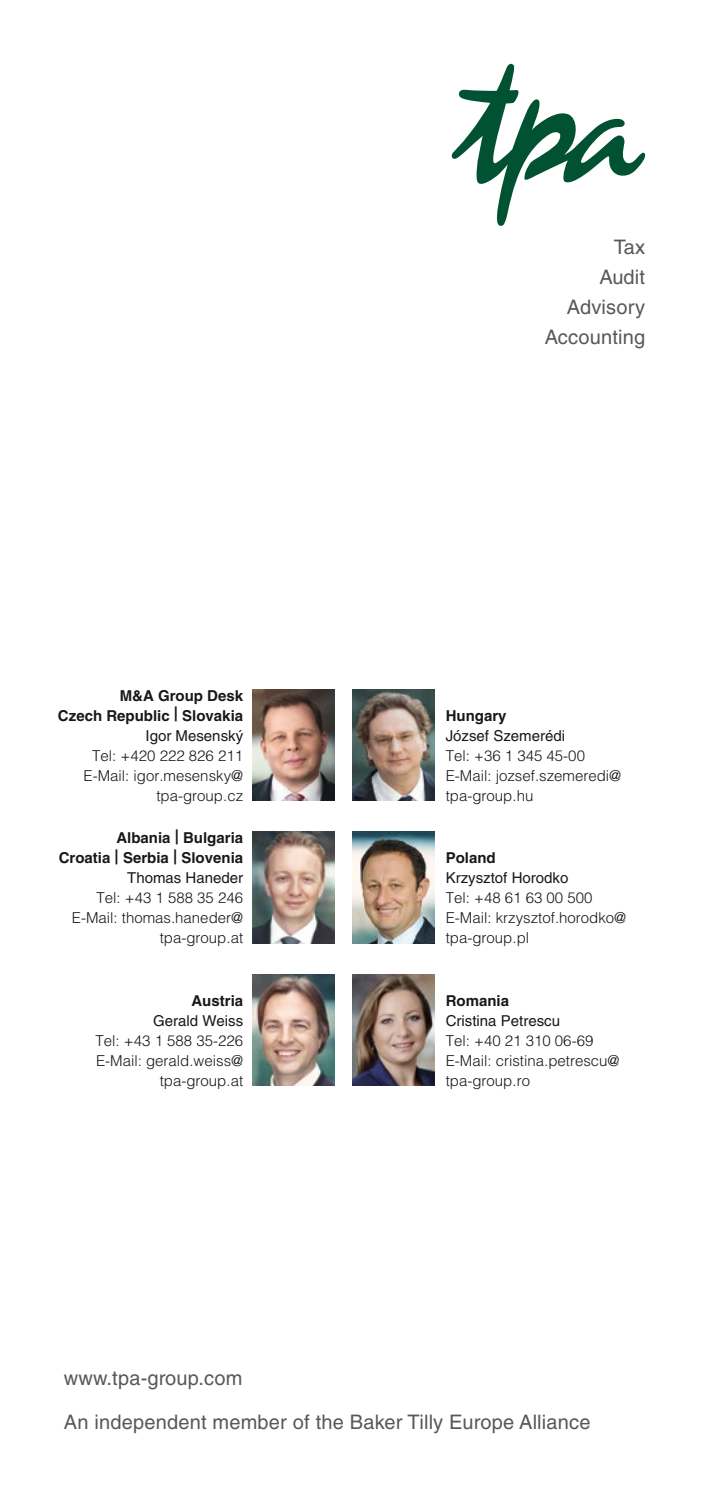
<style>
.page{position:relative;width:709px;height:1489px;background:#fff}
.page>*{position:absolute;margin:0;border:0;box-sizing:border-box;transform-origin:0 0}
.t1{font:20px/30px "Helvetica LT Std";letter-spacing:.01em;color:#58585a;text-align:right}
.t2{font:300 15px/20px "Helvetica LT Std";color:#1a171c;text-align:right}
.t3{font:700 15px/20px "Helvetica LT Std";color:#1a171c;text-align:right}
.t4{font:15px "Helvetica LT Std";color:#1a171c}
</style>
<div class="page">
<svg style="left:452px;top:64px;width:193px;height:162px"></svg>
<img style="left:352px;top:689px;width:82px;height:111px">
<img style="left:252px;top:689px;width:82px;height:111px">
<img style="left:352px;top:831px;width:82px;height:112px">
<img style="left:352px;top:974px;width:82px;height:111px">
<img style="left:252px;top:974px;width:82px;height:111px">
<img style="left:252px;top:831px;width:82px;height:112px">
<p class="t3" style="left:58px;top:685px;width:187px">M&amp;A Group Desk<br>Czech Republic | Slovakia</p>
<p class="t4" style="left:146px;top:726px;width:99px">Igor Mesenský</p>
<p class="t2" style="left:84px;top:745px;width:161px">Tel: +420 222 826 211<br>E-Mail: igor.mesensky@ tpa-group.cz</p>
<p class="t3" style="left:59px;top:827px;width:186px">Albania | Bulgaria<br>Croatia | Serbia | Slovenia</p>
<p class="t4" style="left:127px;top:869px;width:117px">Thomas Haneder</p>
<p class="t2" style="left:72px;top:887px;width:173px">Tel: +43 1 588 35 246<br>E-Mail: thomas.haneder@ tpa-group.at</p>
<p class="t3" style="left:191px;top:990px;width:53px">Austria</p>
<p class="t4" style="left:153px;top:1011px;width:92px">Gerald Weiss</p>
<p class="t2" style="left:96px;top:1030px;width:149px">Tel: +43 1 588 35-226<br>E-Mail: gerald.weiss@ tpa-group.at</p>
<h1 class="t1" style="left:545px;top:231px;width:102px">Tax<br>Audit<br>Advisory<br>Accounting</h1>
<p class="t3" style="left:446px;top:705px;width:62px">Hungary</p>
<p class="t4" style="left:446px;top:726px;width:121px">József Szemerédi</p>
<p class="t2" style="left:446px;top:745px;width:177px;text-align:left">Tel: +36 1 345 45-00<br>E-Mail: jozsef.szemeredi@ tpa-group.hu</p>
<p class="t3" style="left:446px;top:847px;width:52px">Poland</p>
<p class="t4" style="left:446px;top:869px;width:124px">Krzysztof Horodko</p>
<p class="t2" style="left:446px;top:887px;width:182px;text-align:left">Tel: +48 61 63 00 500<br>E-Mail: krzysztof.horodko@ tpa-group.pl</p>
<p class="t3" style="left:446px;top:990px;width:65px">Romania</p>
<p class="t4" style="left:446px;top:1011px;width:116px">Cristina Petrescu</p>
<p class="t2" style="left:446px;top:1030px;width:175px;text-align:left">Tel: +40 21 310 06-69<br>E-Mail: cristina.petrescu@ tpa-group.ro</p>
<h1 class="t1" style="left:64px;top:1356px;width:528px;line-height:43.2px;text-align:left">www.tpa-group.com<br>An independent member of the Baker Tilly Europe Alliance</h1>
</div>
